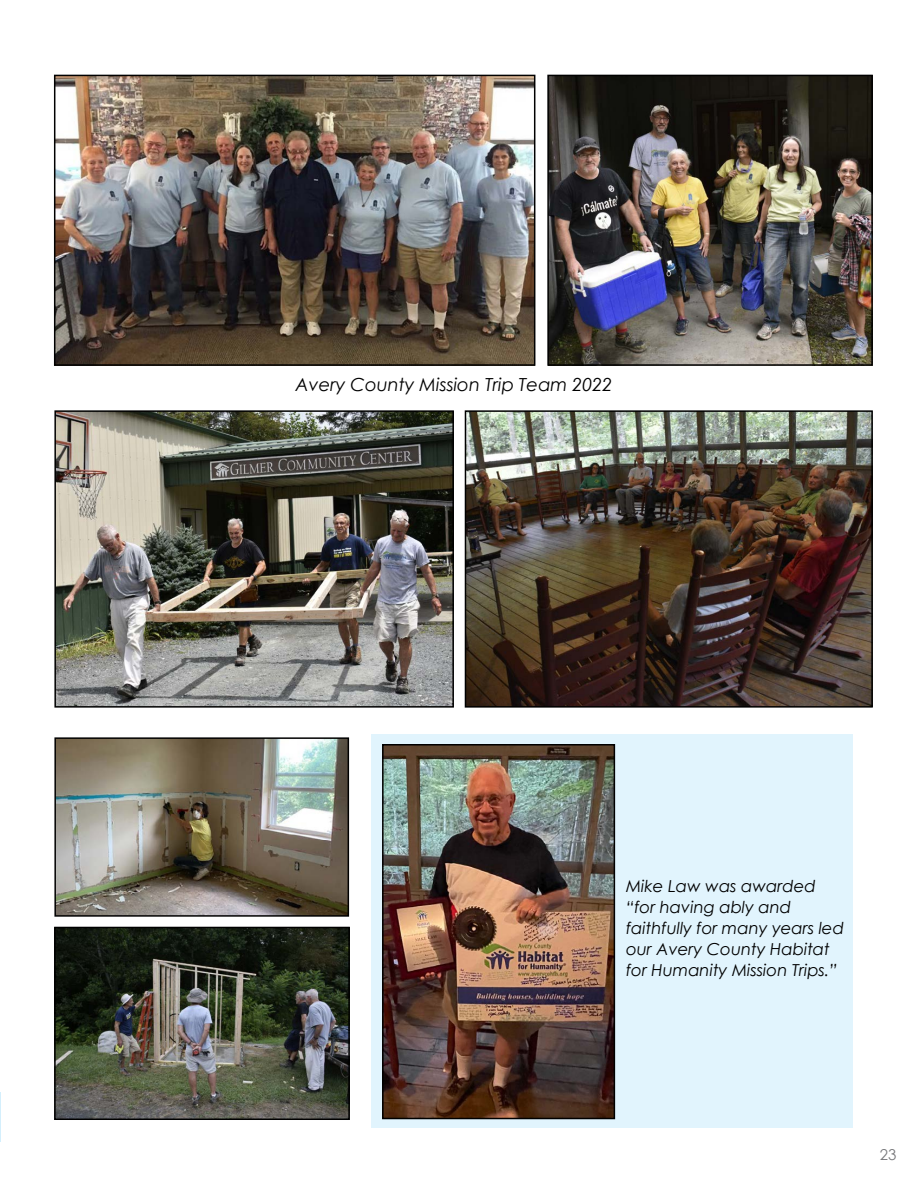
<style>
.page{position:relative;width:918px;height:1188px;background:#fff}
.page>*{position:absolute;margin:0;border:0;box-sizing:border-box;transform-origin:0 0}
.t1{font:italic 18px "Century Gothic";color:#000}
.t2{font:italic 16.5px/21px "Century Gothic";color:#000}
.t3{font:15px "Century Gothic";color:#77787b}
</style>
<div class="page">
<hr style="left:0;top:1092px;width:1px;height:50px;background:#d4effc">
<div style="left:371px;top:734px;width:481px;height:394px;background:#e1f4fd"></div>
<img style="left:57px;top:413px;width:394px;height:292px">
<div style="left:54px;top:410px;width:400px;height:298px;border:2px solid #000"></div>
<img style="left:550px;top:78px;width:320px;height:285px">
<div style="left:547px;top:75px;width:326px;height:291px;border:2px solid #000"></div>
<img style="left:57px;top:78px;width:475px;height:285px">
<div style="left:54px;top:75px;width:481px;height:291px;border:2px solid #000"></div>
<img style="left:385px;top:747px;width:227px;height:369px">
<div style="left:382px;top:744px;width:233px;height:375px;border:2px solid #000"></div>
<img style="left:468px;top:413px;width:402px;height:292px">
<div style="left:465px;top:410px;width:408px;height:298px;border:2px solid #000"></div>
<img style="left:57px;top:740px;width:289px;height:174px">
<div style="left:54px;top:737px;width:295px;height:180px;border:2px solid #000"></div>
<img style="left:57px;top:930px;width:290px;height:187px">
<div style="left:54px;top:927px;width:296px;height:193px;border:2px solid #000"></div>
<p class="t1" style="left:295px;top:372px;width:318px">Avery County Mission Trip Team 2022</p>
<p class="t2" style="left:626px;top:875px;width:219px">Mike Law was awarded “for having ably and faithfully for many years led our Avery County Habitat for Humanity Mission Trips.”</p>
<p class="t3" style="left:880px;top:1144px;width:18px">23</p>
</div>
